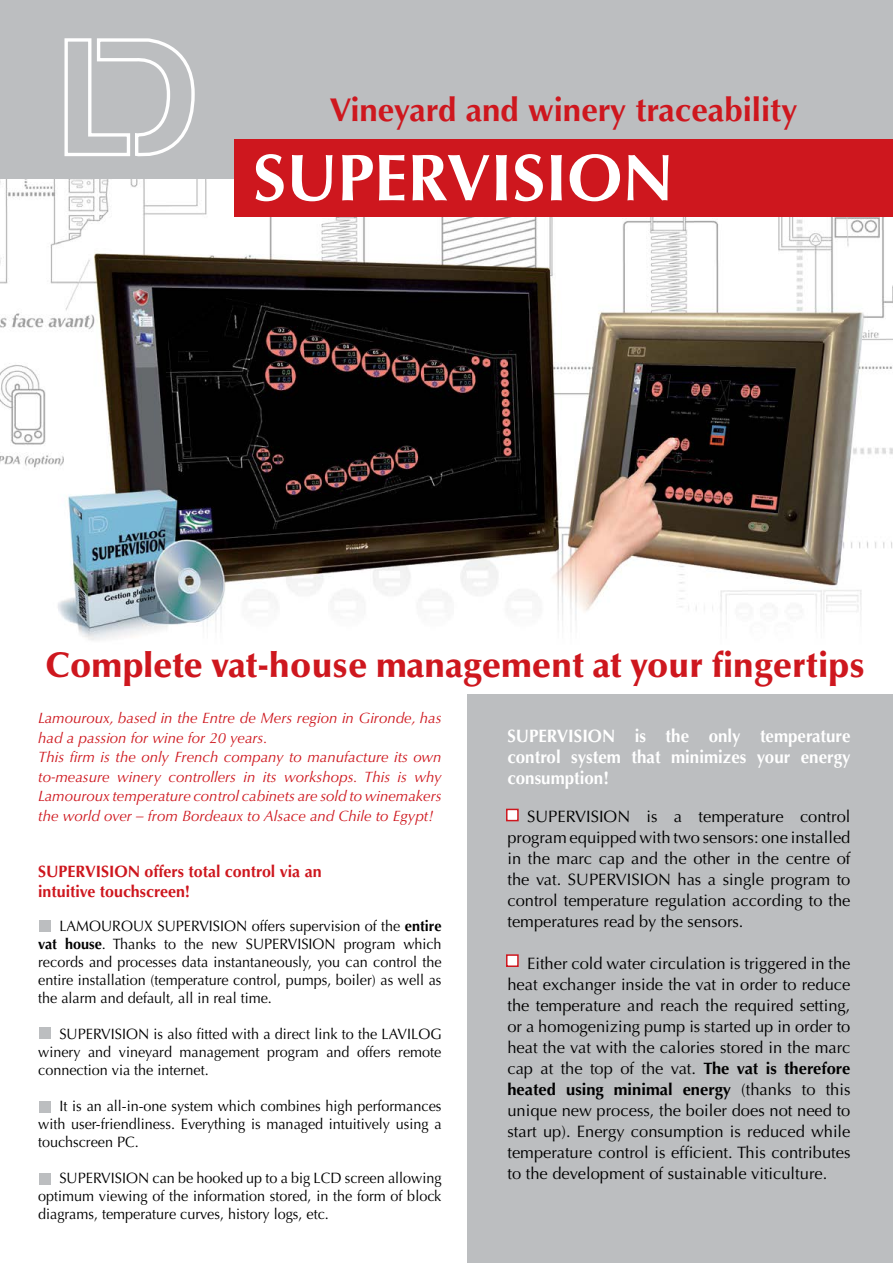
<style>
.page{position:relative;width:893px;height:1263px;background:#fff}
.page>*{position:absolute;margin:0;border:0;box-sizing:border-box;transform-origin:0 0}
.t1{font:700 66px "Optima";color:#fff}
.t2{font:900 35.4px "Optima";color:#ce171e}
.t3{font:700 33px "Optima";color:#ce171e}
.t4{font:700 18px/21px "Optima";color:#fff;text-align:justify;scale:.94 1}
.t5{font:16.5px/21px "Optima";color:#000;text-align:justify}
.t6{font:700 16.5px/19.5px "Optima";color:#ce171e}
.t7{font:15px/18px "Optima";color:#000;text-align:justify;scale:.96 1}
.t8{font:italic 15px/19.5px "Optima";color:#ce171e}
.s1{font-weight:700}
</style>
<div class="page">
<img style="left:0;top:179px;width:893px;height:461px">
<div style="left:0;top:0;width:893px;height:179px;background:#bcbec0"></div>
<svg style="left:64px;top:38px;width:131px;height:118px"></svg>
<div style="left:468px;top:694px;width:425px;height:569px;background:#bcbec0"></div>
<div style="left:39px;top:921px;width:11px;height:11px;background:#bcbec0"></div>
<div style="left:39px;top:1028px;width:11px;height:11px;background:#bcbec0"></div>
<div style="left:39px;top:1102px;width:11px;height:11px;background:#bcbec0"></div>
<div style="left:39px;top:1173px;width:11px;height:11px;background:#bcbec0"></div>
<div style="left:235px;top:139px;width:658px;height:78px;background:#ce171e"></div>
<div style="left:506px;top:809px;width:13px;height:12px;background:#fff;border:2px solid #ce171e"></div>
<div style="left:506px;top:954px;width:13px;height:13px;background:#fff;border:2px solid #ce171e"></div>
<h3 class="t3" style="left:330px;top:90px;width:470px">Vineyard and winery traceability</h3>
<h1 class="t1" style="left:253px;top:139px;width:422px">SUPERVISION</h1>
<h2 class="t2" style="left:45px;top:645px;width:821px">Complete vat-house management at your fingertips</h2>
<p class="t8" style="left:38px;top:709px;width:405px">Lamouroux, based in the Entre de Mers region in Gironde, has had a passion for wine for 20 years.<br>This firm is the only French company to manufacture its own to-measure winery controllers in its workshops. This is why Lamouroux temperature control cabinets are sold to winemakers the world over – from Bordeaux to Alsace and Chile to Egypt!</p>
<p class="t6" style="left:38px;top:862px;width:285px">SUPERVISION offers total control via an intuitive touchscreen!</p>
<p class="t7" style="left:38px;top:917px;width:422px;text-indent:21px">LAMOUROUX SUPERVISION offers supervision of the <span class="s1">entire vat house</span>. Thanks to the new SUPERVISION program which records and processes data instantaneously, you can control the entire installation (temperature control, pumps, boiler) as well as the alarm and default, all in real time.</p>
<p class="t7" style="left:38px;top:1025px;width:422px;text-indent:21px">SUPERVISION is also fitted with a direct link to the LAVILOG winery and vineyard management program and offers remote connection via the internet.</p>
<p class="t7" style="left:38px;top:1097px;width:422px;text-indent:21px">It is an all-in-one system which combines high performances with user-friendliness. Everything is managed intuitively using a touchscreen PC.</p>
<p class="t7" style="left:38px;top:1169px;width:422px;text-indent:21px">SUPERVISION can be hooked up to a big LCD screen allowing optimum viewing of the information stored, in the form of block diagrams, temperature curves, history logs, etc.</p>
<p class="t4" style="left:507px;top:726px;width:366px">SUPERVISION is the only temperature control system that minimizes your energy consumption!</p>
<p class="t5" style="left:507px;top:806px;width:345px;text-indent:20px">SUPERVISION is a temperature control program equipped with two sensors: one installed in the marc cap and the other in the centre of the vat. SUPERVISION has a single program to control temperature regulation according to the temperatures read by the sensors.</p>
<p class="t5" style="left:507px;top:953px;width:345px;text-indent:20px">Either cold water circulation is triggered in the heat exchanger inside the vat in order to reduce the temperature and reach the required setting, or a homogenizing pump is started up in order to heat the vat with the calories stored in the marc cap at the top of the vat. <span class="s1">The vat is therefore heated using minimal energy</span> (thanks to this unique new process, the boiler does not need to start up). Energy consumption is reduced while temperature control is efficient. This contributes to the development of sustainable viticulture.</p>
</div>
